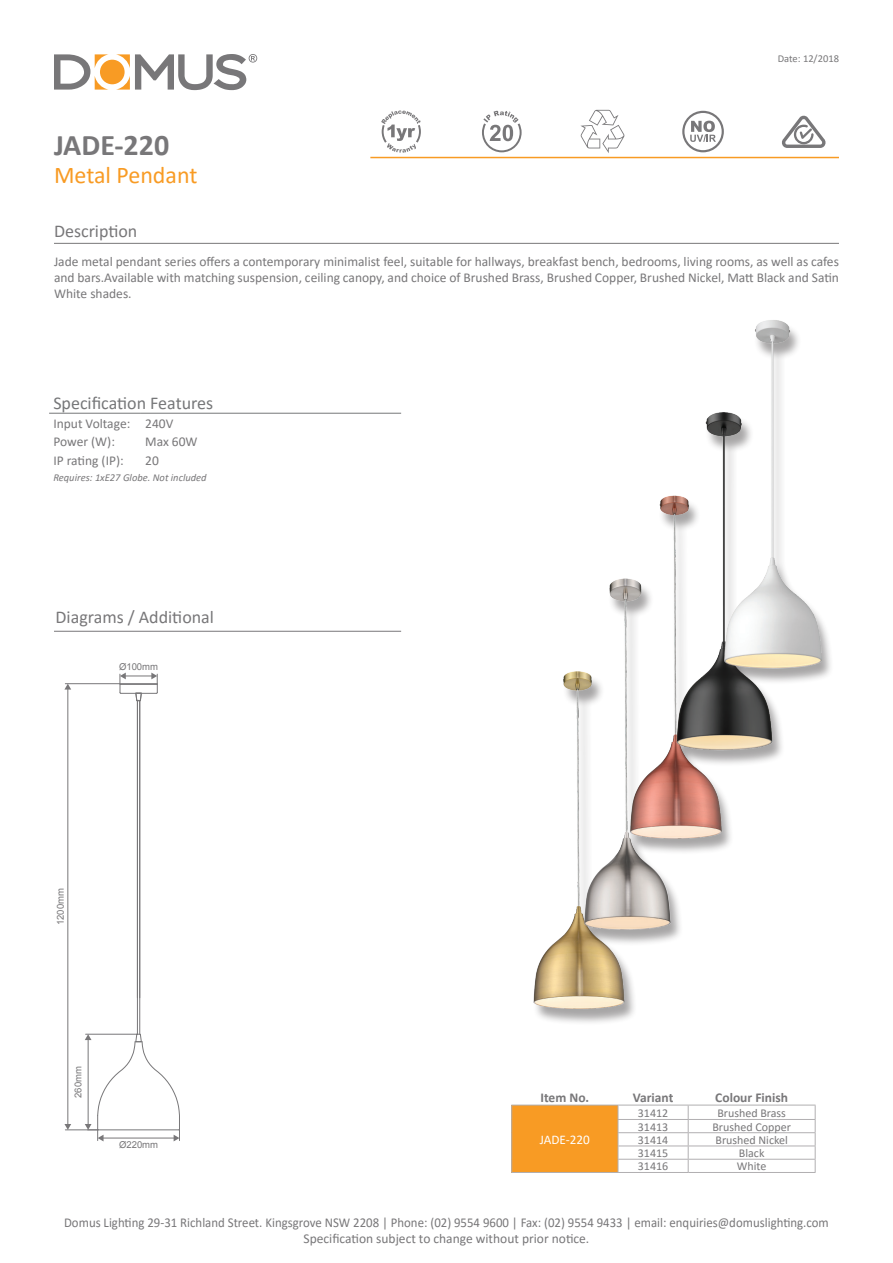
<style>
.page{position:relative;width:893px;height:1263px;background:#fff}
.page>*{position:absolute;margin:0;border:0;box-sizing:border-box;transform-origin:0 0}
.t1{font:700 30px "Calibri";color:#787779}
.t2{font:24px "Calibri";color:#f89b24}
.t3{font:18px "Calibri";color:#787779}
.t4{font:18px "Calibri";color:#767779}
.t5{font:13.5px/16.2px "Calibri";color:#787779;text-align:justify}
.t6{font:13.5px/16.2px "Calibri";color:#787779;text-align:center;scale:.95 1}
.t7{font:700 13.5px "Calibri";color:#787779}
.t8{font:13.2px "Calibri";color:#fff}
.t9{font:12px "Calibri";color:#787779}
.t10{font:italic 10.5px "Calibri";color:#787779}
.t11{font:10.5px "Calibri";color:#787779}
.t12{font:9.45px "Arial";color:#787779}
</style>
<div class="page">
<svg style="left:54px;top:54px;width:55px;height:36px"></svg>
<svg style="left:116px;top:54px;width:141px;height:36px"></svg>
<div style="left:100px;top:60px;width:25px;height:24px;background:#f89b24;border-radius:50%"></div>
<hr style="left:370px;top:157px;width:469px;height:1px;background:#f89b24">
<hr style="left:54px;top:243px;width:785px;height:1px;background:#787779">
<hr style="left:54px;top:631px;width:347px;height:1px;background:#787779">
<svg style="left:580px;top:110px;width:44px;height:43px"></svg>
<svg style="left:682px;top:111px;width:42px;height:41px"></svg>
<svg style="left:782px;top:115px;width:44px;height:33px"></svg>
<svg style="left:482px;top:111px;width:40px;height:41px"></svg>
<svg style="left:381px;top:111px;width:40px;height:42px"></svg>
<svg style="left:511px;top:1104px;width:305px;height:68px"></svg>
<hr style="left:511px;top:1172px;width:107px;height:1px;background:#b1afb1">
<hr style="left:618px;top:1172px;width:70px;height:1px;background:#b1afb1">
<hr style="left:688px;top:1172px;width:127px;height:1px;background:#b1afb1">
<hr style="left:511px;top:1105px;width:107px;height:1px;background:#b1afb1">
<hr style="left:618px;top:1105px;width:70px;height:1px;background:#b1afb1">
<hr style="left:688px;top:1105px;width:127px;height:1px;background:#b1afb1">
<hr style="left:49px;top:413px;width:92px;height:1px;background:#767779">
<hr style="left:141px;top:413px;width:260px;height:1px;background:#767779">
<hr style="left:65px;top:683px;width:55px;height:1px;background:#787779">
<hr style="left:65px;top:1129px;width:33px;height:1px;background:#787779">
<hr style="left:67px;top:688px;width:1px;height:437px;background:#787779">
<svg style="left:65px;top:684px;width:6px;height:5px"></svg>
<svg style="left:64px;top:1124px;width:7px;height:6px"></svg>
<svg style="left:85px;top:1033px;width:95px;height:108px"></svg>
<svg style="left:135px;top:694px;width:7px;height:7px"></svg>
<hr style="left:139px;top:701px;width:1px;height:333px;background:#787779">
<hr style="left:137px;top:701px;width:1px;height:333px;background:#787779">
<svg style="left:120px;top:673px;width:38px;height:11px"></svg>
<div style="left:120px;top:684px;width:38px;height:9px;border:1px solid #787779"></div>
<hr style="left:121px;top:693px;width:36px;height:1px;background:#787779">
<img style="left:533px;top:936px;width:101px;height:87px">
<img style="left:563px;top:671px;width:117px;height:283px">
<img style="left:604px;top:504px;width:127px;height:363px">
<img style="left:660px;top:495px;width:122px;height:286px">
<img style="left:701px;top:320px;width:130px;height:374px">
<h1 class="t1" style="left:54px;top:123px;width:117px">JADE-220</h1>
<h2 class="t2" style="left:54px;top:158px;width:145px">Metal Pendant</h2>
<p class="t11" style="left:778px;top:51px;width:63px">Date: 12/2018</p>
<h3 class="t3" style="left:54px;top:219px;width:85px">Description</h3>
<p class="t5" style="left:54px;top:253px;width:786px">Jade metal pendant series offers a contemporary minimalist feel, suitable for hallways, breakfast bench, bedrooms, living rooms, as well as cafes and bars.Available with matching suspension, ceiling canopy, and choice of Brushed Brass, Brushed Copper, Brushed Nickel, Matt Black and Satin White shades.</p>
<h3 class="t4" style="left:53px;top:390px;width:161px">Specification Features</h3>
<p class="t5" style="left:53px;top:413px;width:121px;line-height:18.6px">Input Voltage: 240V<br>Power (W):</p>
<p class="t5" style="left:145px;top:433px;width:54px">Max 60W</p>
<p class="t5" style="left:53px;top:452px;width:72px">IP rating (IP):</p>
<p class="t5" style="left:145px;top:452px;width:15px">20</p>
<p class="t10" style="left:53px;top:470px;width:155px">Requires: 1xE27 Globe. Not included</p>
<h3 class="t3" style="left:56px;top:604px;width:160px">Diagrams / Additional</h3>
<p class="t12" style="left:119px;top:660px;width:41px">Ø100mm</p>
<p class="t12" style="left:54px;top:925px;width:38px;rotate:-90deg">1200mm</p>
<p class="t12" style="left:72px;top:1098px;width:33px;rotate:-90deg">260mm</p>
<p class="t12" style="left:119px;top:1138px;width:41px">Ø220mm</p>
<p class="t7" style="left:540px;top:1088px;width:50px">Item No.</p>
<p class="t7" style="left:633px;top:1088px;width:42px">Variant</p>
<p class="t7" style="left:715px;top:1088px;width:74px">Colour Finish</p>
<p class="t8" style="left:540px;top:1130px;width:52px">JADE-220</p>
<p class="t9" style="left:638px;top:1104px;width:32px">31412</p>
<p class="t9" style="left:717px;top:1104px;width:70px">Brushed Brass</p>
<p class="t9" style="left:638px;top:1118px;width:32px">31413</p>
<p class="t9" style="left:712px;top:1118px;width:80px">Brushed Copper</p>
<p class="t9" style="left:638px;top:1131px;width:32px">31414</p>
<p class="t9" style="left:715px;top:1131px;width:74px">Brushed Nickel</p>
<p class="t9" style="left:638px;top:1145px;width:32px">31415</p>
<p class="t9" style="left:739px;top:1145px;width:27px">Black</p>
<p class="t9" style="left:638px;top:1158px;width:32px">31416</p>
<p class="t9" style="left:737px;top:1158px;width:31px">White</p>
<p class="t6" style="left:64px;top:1214px;width:806px">Domus Lighting 29-31 Richland Street. Kingsgrove NSW 2208 | Phone: (02) 9554 9600 | Fax: (02) 9554 9433 | email: enquiries@domuslighting.com<br>Specification subject to change without prior notice.</p>
</div>
